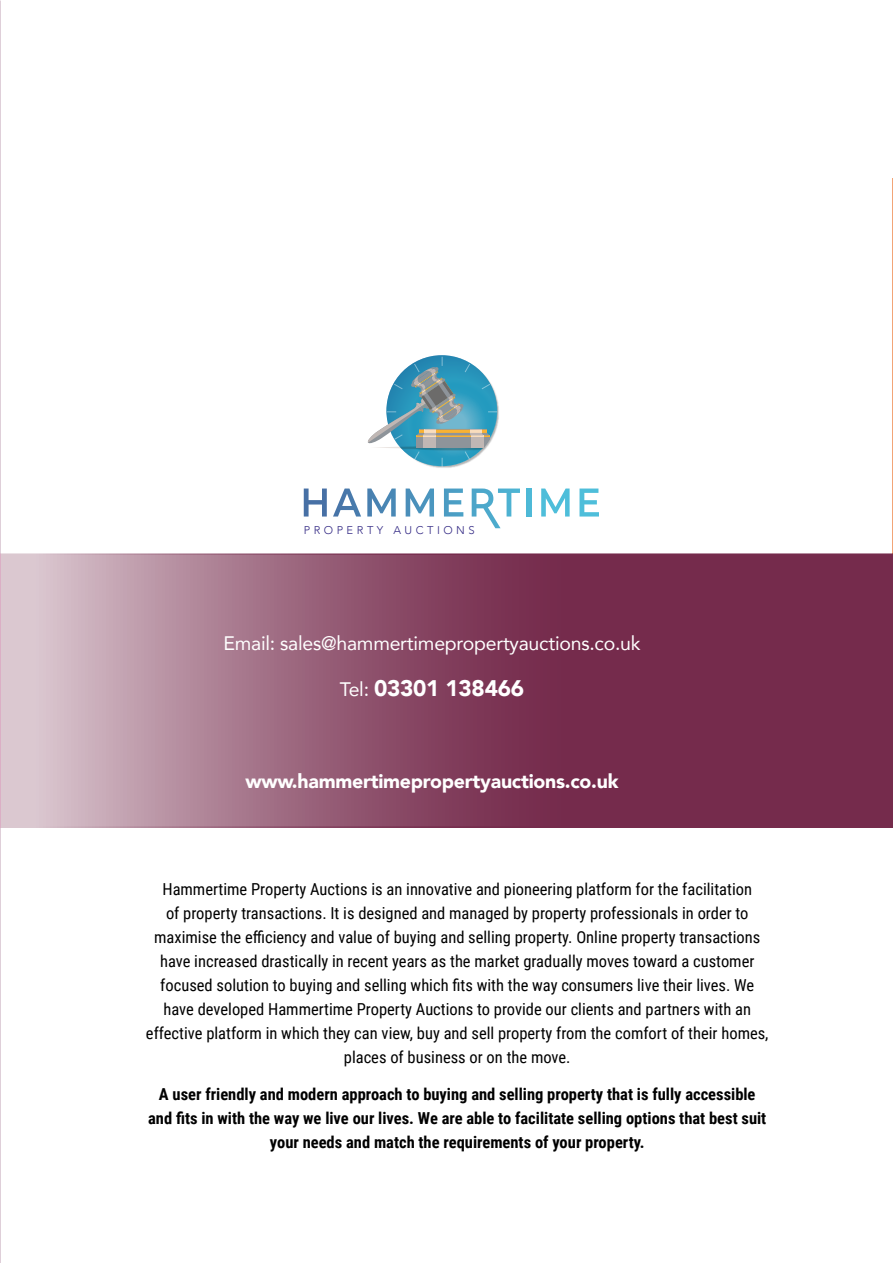
<style>
.page{position:relative;width:893px;height:1263px;background:#fff}
.page>*{position:absolute;margin:0;border:0;box-sizing:border-box;transform-origin:0 0}
.t1{font:900 22.5px "Avenir";letter-spacing:-.015em;color:#fff}
.t2{font:19.5px "Avenir";letter-spacing:-.015em;color:#fff}
.t3{font:900 19.5px "Avenir";letter-spacing:-.015em;color:#fff}
.t4{font:16.5px/24px "Roboto Condensed";color:#000;text-align:center}
.t5{font:700 16.5px/24px "Roboto Condensed";color:#000;text-align:center}
.t6{font:300 11.25px "Avenir";letter-spacing:.315em;color:#312783}
.s1{font-weight:400;font-size:19.5px}
</style>
<div class="page">
<svg style="left:304px;top:488px;width:23px;height:28px"></svg>
<svg style="left:333px;top:488px;width:28px;height:28px"></svg>
<svg style="left:367px;top:488px;width:29px;height:28px"></svg>
<svg style="left:406px;top:488px;width:28px;height:28px"></svg>
<svg style="left:444px;top:488px;width:19px;height:28px"></svg>
<svg style="left:472px;top:488px;width:48px;height:40px"></svg>
<div style="left:526px;top:488px;width:5px;height:28px;background:#4eb9d6"></div>
<svg style="left:541px;top:488px;width:29px;height:28px"></svg>
<svg style="left:579px;top:488px;width:20px;height:28px"></svg>
<img style="left:435px;top:399px;width:64px;height:69px">
<svg style="left:367px;top:356px;width:130px;height:111px"></svg>
<svg style="left:3px;top:556px;width:887px;height:269px;background:#915771"></svg>
<hr style="left:892px;top:179px;width:1px;height:375px;background:#f2a577">
<p class="t6" style="left:304px;top:524px;width:173px">PROPERTY AUCTIONS</p>
<p class="t2" style="left:223px;top:628px;width:419px">Email: sales@hammertimepropertyauctions.co.uk</p>
<h1 class="t1" style="left:340px;top:669px;width:186px"><span class="s1">Tel:</span> 03301 138466</h1>
<p class="t3" style="left:245px;top:764px;width:375px">www.hammertimepropertyauctions.co.uk</p>
<p class="t4" style="left:146px;top:876px;width:624px">Hammertime Property Auctions is an innovative and pioneering platform for the facilitation<br>of property transactions. It is designed and managed by property professionals in order to maximise the efficiency and value of buying and selling property. Online property transactions have increased drastically in recent years as the market gradually moves toward a customer focused solution to buying and selling which fits with the way consumers live their lives. We have developed Hammertime Property Auctions to provide our clients and partners with an effective platform in which they can view, buy and sell property from the comfort of their homes, places of business or on the move.</p>
<p class="t5" style="left:148px;top:1081px;width:620px">A user friendly and modern approach to buying and selling property that is fully accessible and fits in with the way we live our lives. We are able to facilitate selling options that best suit your needs and match the requirements of your property.</p>
</div>
